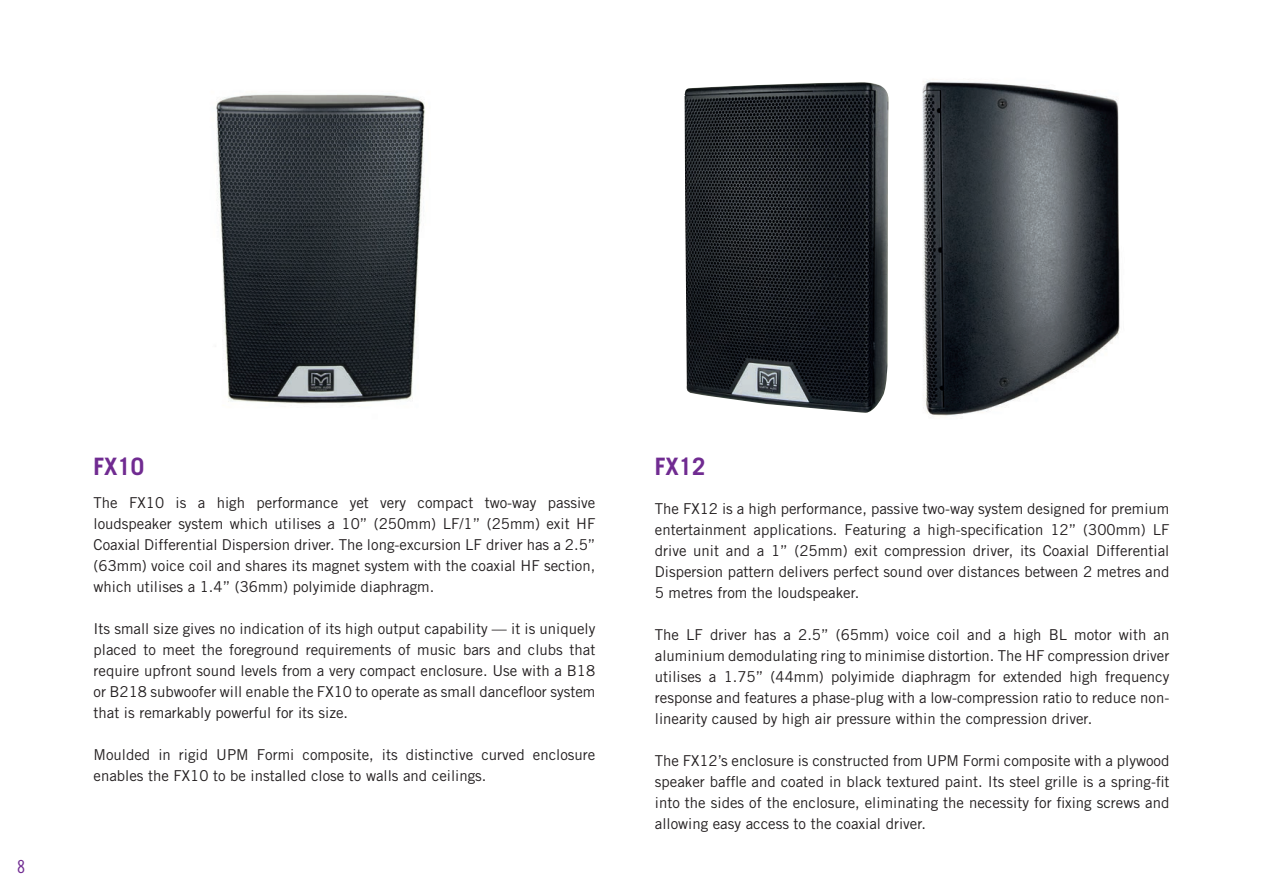
<style>
.page{position:relative;width:1263px;height:893px;background:#fff}
.page>*{position:absolute;margin:0;border:0;box-sizing:border-box;transform-origin:0 0}
.t1{font:700 24px "Trade Gothic";color:#702b91}
.t2{font:18px "Trade Gothic Cond Eighteen";color:#702b91}
.t3{font:15px/21px "Trade Gothic";color:#231f20;text-align:justify}
</style>
<div class="page">
<img style="left:684px;top:82px;width:205px;height:331px">
<img style="left:922px;top:79px;width:198px;height:338px">
<img style="left:216px;top:94px;width:209px;height:310px">
<p class="t2" style="left:17px;top:856px;width:9px">8</p>
<h1 class="t1" style="left:94px;top:451px;width:52px">FX10</h1>
<p class="t3" style="left:94px;top:492px;width:503px">The FX10 is a high performance yet very compact two-way passive loudspeaker system which utilises a 10” (250mm) LF/1” (25mm) exit HF Coaxial Differential Dispersion driver. The long-excursion LF driver has a 2.5” (63mm) voice coil and shares its magnet system with the coaxial HF section, which utilises a 1.4” (36mm) polyimide diaphragm.</p>
<p class="t3" style="left:94px;top:618px;width:503px">Its small size gives no indication of its high output capability — it is uniquely placed to meet the foreground requirements of music bars and clubs that require upfront sound levels from a very compact enclosure. Use with a B18 or B218 subwoofer will enable the FX10 to operate as small dancefloor system that is remarkably powerful for its size.</p>
<p class="t3" style="left:94px;top:744px;width:503px">Moulded in rigid UPM Formi composite, its distinctive curved enclosure enables the FX10 to be installed close to walls and ceilings.</p>
<h1 class="t1" style="left:655px;top:451px;width:52px">FX12</h1>
<p class="t3" style="left:655px;top:498px;width:516px">The FX12 is a high performance, passive two-way system designed for premium entertainment applications. Featuring a high-specification 12” (300mm) LF drive unit and a 1” (25mm) exit compression driver, its Coaxial Differential Dispersion pattern delivers perfect sound over distances between 2 metres and 5 metres from the loudspeaker.</p>
<p class="t3" style="left:655px;top:624px;width:516px">The LF driver has a 2.5” (65mm) voice coil and a high BL motor with an aluminium demodulating ring to minimise distortion. The HF compression driver utilises a 1.75” (44mm) polyimide diaphragm for extended high frequency response and features a phase-plug with a low-compression ratio to reduce non&shy;linearity caused by high air pressure within the compression driver.</p>
<p class="t3" style="left:655px;top:750px;width:516px">The FX12’s enclosure is constructed from UPM Formi composite with a plywood speaker baffle and coated in black textured paint. Its steel grille is a spring-fit into the sides of the enclosure, eliminating the necessity for fixing screws and allowing easy access to the coaxial driver.</p>
</div>
